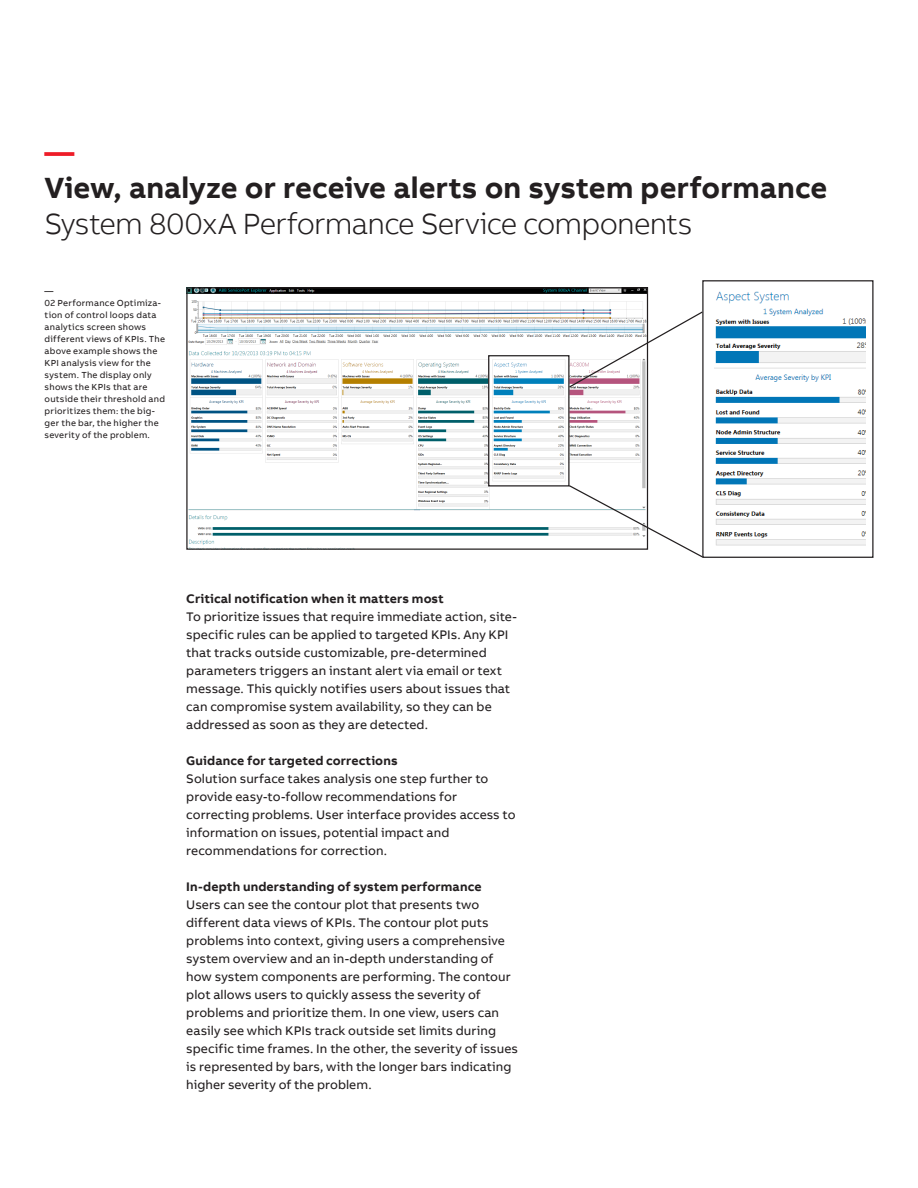
<style>
.page{position:relative;width:918px;height:1188px;background:#fff}
.page>*{position:absolute;margin:0;border:0;box-sizing:border-box;transform-origin:0 0}
.Headline_M_20pt_24pt{font:700 30px "AB Bvoice";color:#231f20}
.Headline_M_20pt_24pt-2{font:300 30px "AB Bvoice";letter-spacing:-.025em;color:#231f20}
.Headline_M_20pt_24pt-3{font:700 30px "AB Bvoice";color:#ee1c28}
.Copytext_8_5pt_12pt{font:12.75px/18px "AB Bvoice";letter-spacing:.005em;color:#231f20}
.Copytext_8_5pt_12pt-2{font:700 12.75px "AB Bvoice";letter-spacing:.01em;color:#231f20}
.Caption_6pt_8pt{font:9px/12px "AB Bvoice";letter-spacing:.025em;color:#231f20}
</style>
<div class="page">
<img style="left:188px;top:289px;width:458px;height:259px">
<div style="left:186px;top:287px;width:462px;height:263px;border:1px solid #231f20"></div>
<img style="left:715px;top:291px;width:151px;height:255px">
<div style="left:702px;top:280px;width:172px;height:278px;border:1px solid #231f20"></div>
<div style="left:488px;top:355px;width:82px;height:132px;border:1px solid #231f20"></div>
<svg style="left:568px;top:310px;width:136px;height:79px"></svg>
<svg style="left:568px;top:484px;width:136px;height:74px"></svg>
<p class="Headline_M_20pt_24pt-3" style="left:45px;top:132px;width:31px">—</p>
<p class="Headline_M_20pt_24pt" style="left:45px;top:168px;width:784px">View, analyze or receive alerts on system performance</p>
<p class="Headline_M_20pt_24pt-2" style="left:45px;top:206px;width:650px">System 800xA Performance Service components</p>
<p class="Caption_6pt_8pt" style="left:45px;top:285px;width:10px">—</p>
<p class="Caption_6pt_8pt" style="left:45px;top:297px;width:122px">02 Performance Optimiza&shy;tion of control loops data analytics screen shows different views of KPIs. The above example shows the<br>KPI analysis view for the system. The display only shows the KPIs that are outside their threshold and prioritizes them: the big&shy;ger the bar, the higher the severity of the problem.</p>
<p class="Copytext_8_5pt_12pt-2" style="left:186px;top:590px;width:259px">Critical notification when it matters most</p>
<p class="Copytext_8_5pt_12pt" style="left:186px;top:607px;width:332px">To prioritize issues that require immediate action, site&shy;specific rules can be applied to targeted KPIs. Any KPI that tracks outside customizable, pre-determined parameters triggers an instant alert via email or text message. This quickly notifies users about issues that can compromise system availability, so they can be addressed as soon as they are detected.</p>
<p class="Copytext_8_5pt_12pt-2" style="left:186px;top:752px;width:213px">Guidance for targeted corrections</p>
<p class="Copytext_8_5pt_12pt" style="left:186px;top:769px;width:331px">Solution surface takes analysis one step further to provide easy-to-follow recommendations for correcting problems. User interface provides access to information on issues, potential impact and recommendations for correction.</p>
<p class="Copytext_8_5pt_12pt-2" style="left:186px;top:878px;width:297px">In-depth understanding of system performance</p>
<p class="Copytext_8_5pt_12pt" style="left:186px;top:895px;width:333px">Users can see the contour plot that presents two different data views of KPIs. The contour plot puts problems into context, giving users a comprehensive system overview and an in-depth understanding of how system components are performing. The contour plot allows users to quickly assess the severity of problems and prioritize them. In one view, users can easily see which KPIs track outside set limits during specific time frames. In the other, the severity of issues is represented by bars, with the longer bars indicating higher severity of the problem.</p>
</div>
